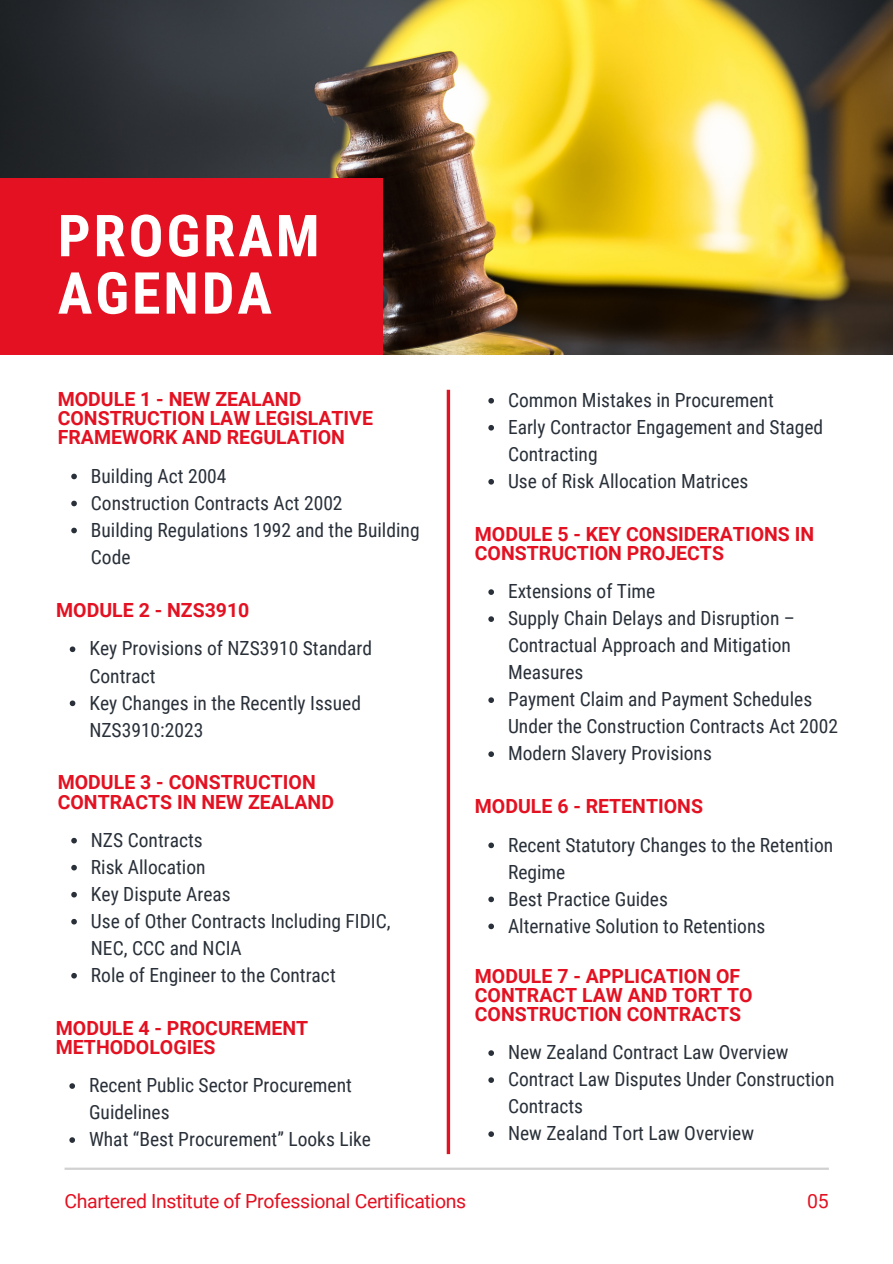
<style>
.page{position:relative;width:893px;height:1264px;background:#fff}
.page>*{position:absolute;margin:0;border:0;box-sizing:border-box;transform-origin:0 0}
.t1{font:700 57.9px/57.3px "Roboto Condensed";letter-spacing:.05em;color:#fff}
.t2{font:19.5px/27px "Roboto Condensed";color:#293039}
.t3{font:700 19.5px/19.2px "Roboto";color:#e31121}
.t4{font:19.5px "Roboto";letter-spacing:-.015em;color:#e31121}
</style>
<div class="page">
<hr style="left:65px;top:1167px;width:763px;height:2px;background:#d1d1d1">
<svg style="left:71px;top:473px;width:6px;height:6px"></svg>
<svg style="left:71px;top:500px;width:6px;height:6px"></svg>
<svg style="left:71px;top:527px;width:6px;height:6px"></svg>
<svg style="left:70px;top:646px;width:5px;height:6px"></svg>
<svg style="left:70px;top:700px;width:5px;height:6px"></svg>
<svg style="left:446px;top:390px;width:4px;height:764px;background:#e83c49"></svg>
<img style="left:0;top:0;width:892px;height:355px">
<div style="left:0;top:178px;width:383px;height:176px;background:#e31121"></div>
<svg style="left:488px;top:398px;width:6px;height:5px"></svg>
<svg style="left:488px;top:425px;width:6px;height:5px"></svg>
<svg style="left:488px;top:479px;width:6px;height:5px"></svg>
<svg style="left:71px;top:837px;width:6px;height:6px"></svg>
<svg style="left:71px;top:864px;width:6px;height:6px"></svg>
<svg style="left:71px;top:891px;width:6px;height:6px"></svg>
<svg style="left:71px;top:918px;width:6px;height:6px"></svg>
<svg style="left:71px;top:972px;width:6px;height:6px"></svg>
<svg style="left:488px;top:589px;width:6px;height:6px"></svg>
<svg style="left:488px;top:616px;width:6px;height:6px"></svg>
<svg style="left:488px;top:697px;width:6px;height:6px"></svg>
<svg style="left:488px;top:751px;width:6px;height:6px"></svg>
<svg style="left:488px;top:842px;width:6px;height:6px"></svg>
<svg style="left:488px;top:896px;width:6px;height:6px"></svg>
<svg style="left:488px;top:923px;width:6px;height:6px"></svg>
<svg style="left:69px;top:1083px;width:6px;height:5px"></svg>
<svg style="left:69px;top:1137px;width:6px;height:5px"></svg>
<svg style="left:488px;top:1050px;width:6px;height:5px"></svg>
<svg style="left:488px;top:1077px;width:6px;height:5px"></svg>
<svg style="left:488px;top:1131px;width:6px;height:5px"></svg>
<p class="t1" style="left:58px;top:208px;width:263px">PROGRAM<br>AGENDA</p>
<p class="t3" style="left:58px;top:390px;width:317px">MODULE 1 - NEW ZEALAND<br>CONSTRUCTION LAW LEGISLATIVE<br>FRAMEWORK AND REGULATION</p>
<p class="t2" style="left:91px;top:462px;width:137px">Building Act 2004</p>
<p class="t2" style="left:91px;top:489px;width:253px">Construction Contracts Act 2002</p>
<p class="t2" style="left:91px;top:516px;width:330px">Building Regulations 1992 and the Building<br>Code</p>
<p class="t3" style="left:56px;top:600px;width:195px">MODULE 2 - NZS3910</p>
<p class="t2" style="left:89px;top:635px;width:284px">Key Provisions of NZS3910 Standard<br>Contract</p>
<p class="t2" style="left:89px;top:689px;width:273px">Key Changes in the Recently Issued<br>NZS3910:2023</p>
<p class="t3" style="left:58px;top:773px;width:278px">MODULE 3 - CONSTRUCTION<br>CONTRACTS IN NEW ZEALAND</p>
<p class="t2" style="left:91px;top:826px;width:113px">NZS Contracts</p>
<p class="t2" style="left:91px;top:853px;width:116px">Risk Allocation</p>
<p class="t2" style="left:91px;top:880px;width:141px">Key Dispute Areas</p>
<p class="t2" style="left:91px;top:907px;width:301px">Use of Other Contracts Including FIDIC,<br>NEC, CCC and NCIA</p>
<p class="t2" style="left:91px;top:961px;width:246px">Role of Engineer to the Contract</p>
<p class="t3" style="left:56px;top:1018px;width:254px">MODULE 4 - PROCUREMENT<br>METHODOLOGIES</p>
<p class="t2" style="left:89px;top:1072px;width:264px">Recent Public Sector Procurement<br>Guidelines</p>
<p class="t2" style="left:89px;top:1126px;width:283px">What “Best Procurement” Looks Like</p>
<p class="t2" style="left:508px;top:387px;width:267px">Common Mistakes in Procurement</p>
<p class="t2" style="left:508px;top:414px;width:316px">Early Contractor Engagement and Staged<br>Contracting</p>
<p class="t2" style="left:508px;top:468px;width:242px">Use of Risk Allocation Matrices</p>
<p class="t3" style="left:475px;top:524px;width:341px">MODULE 5 - KEY CONSIDERATIONS IN<br>CONSTRUCTION PROJECTS</p>
<p class="t2" style="left:508px;top:578px;width:149px">Extensions of Time</p>
<p class="t2" style="left:508px;top:605px;width:288px">Supply Chain Delays and Disruption –<br>Contractual Approach and Mitigation<br>Measures</p>
<p class="t2" style="left:508px;top:686px;width:331px">Payment Claim and Payment Schedules<br>Under the Construction Contracts Act 2002</p>
<p class="t2" style="left:508px;top:740px;width:205px">Modern Slavery Provisions</p>
<p class="t3" style="left:475px;top:797px;width:229px">MODULE 6 - RETENTIONS</p>
<p class="t2" style="left:508px;top:831px;width:327px">Recent Statutory Changes to the Retention<br>Regime</p>
<p class="t2" style="left:508px;top:885px;width:161px">Best Practice Guides</p>
<p class="t2" style="left:508px;top:912px;width:259px">Alternative Solution to Retentions</p>
<p class="t3" style="left:475px;top:966px;width:279px">MODULE 7 - APPLICATION OF<br>CONTRACT LAW AND TORT TO<br>CONSTRUCTION CONTRACTS</p>
<p class="t2" style="left:508px;top:1039px;width:282px">New Zealand Contract Law Overview</p>
<p class="t2" style="left:508px;top:1066px;width:328px">Contract Law Disputes Under Construction<br>Contracts</p>
<p class="t2" style="left:508px;top:1120px;width:247px">New Zealand Tort Law Overview</p>
<p class="t4" style="left:65px;top:1189px;width:403px">Chartered Institute of Professional Certifications</p>
<p class="t4" style="left:807px;top:1189px;width:23px">05</p>
</div>
